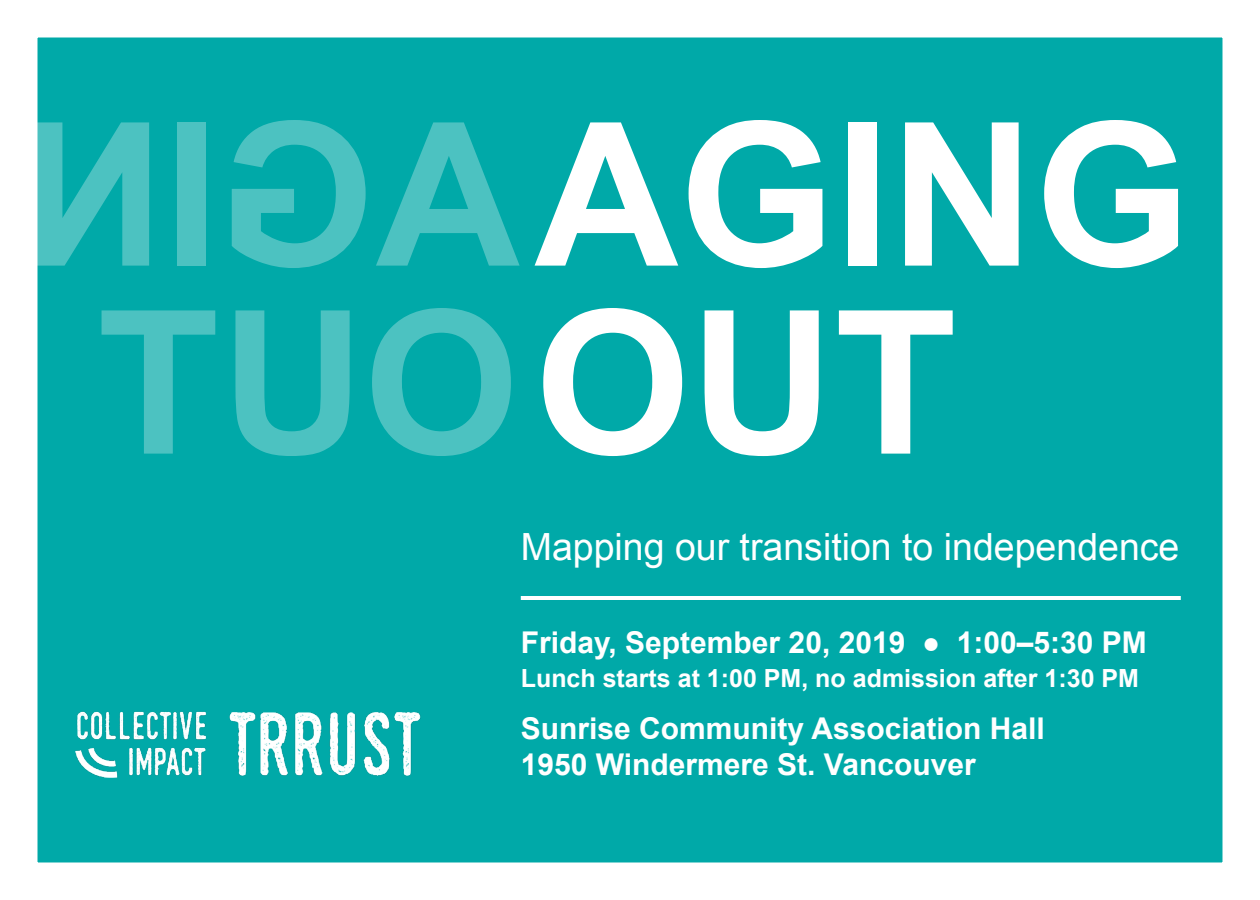
<style>
.page{position:relative;width:1260px;height:900px;background:#00a9a8}
.page>*{position:absolute;margin:0;border:0;box-sizing:border-box;transform-origin:0 0}
.t1{font:700 200px/188px "Arial";color:#fff}
.t2{font:37.5px "Arial";color:#fff}
.t3{font:700 30px/36px "Arial";color:#fff}
.t4{font:700 25px "Arial";color:#fff}
</style>
<div class="page">
<div style="left:0;top:0;width:1260px;height:900px;border:38px solid #fff"></div>
<hr style="left:521px;top:596px;width:660px;height:4px;background:#fff">
<img style="left:75px;top:711px;width:346px;height:67px">
<svg style="left:36px;top:120px;width:3px;height:148px"></svg>
<p class="t1" style="left:535px;top:107px;width:657px">AGING<br>OUT</p>
<p class="t2" style="left:521px;top:522px;width:660px">Mapping our transition to independence</p>
<p class="t3" style="left:521px;top:625px;width:628px">Friday, September 20, 2019 ● 1:00–5:30 PM</p>
<p class="t4" style="left:521px;top:661px;width:620px">Lunch starts at 1:00 PM, no admission after 1:30 PM</p>
<p class="t3" style="left:521px;top:711px;width:525px">Sunrise Community Association Hall<br>1950 Windermere St. Vancouver</p>
</div>
